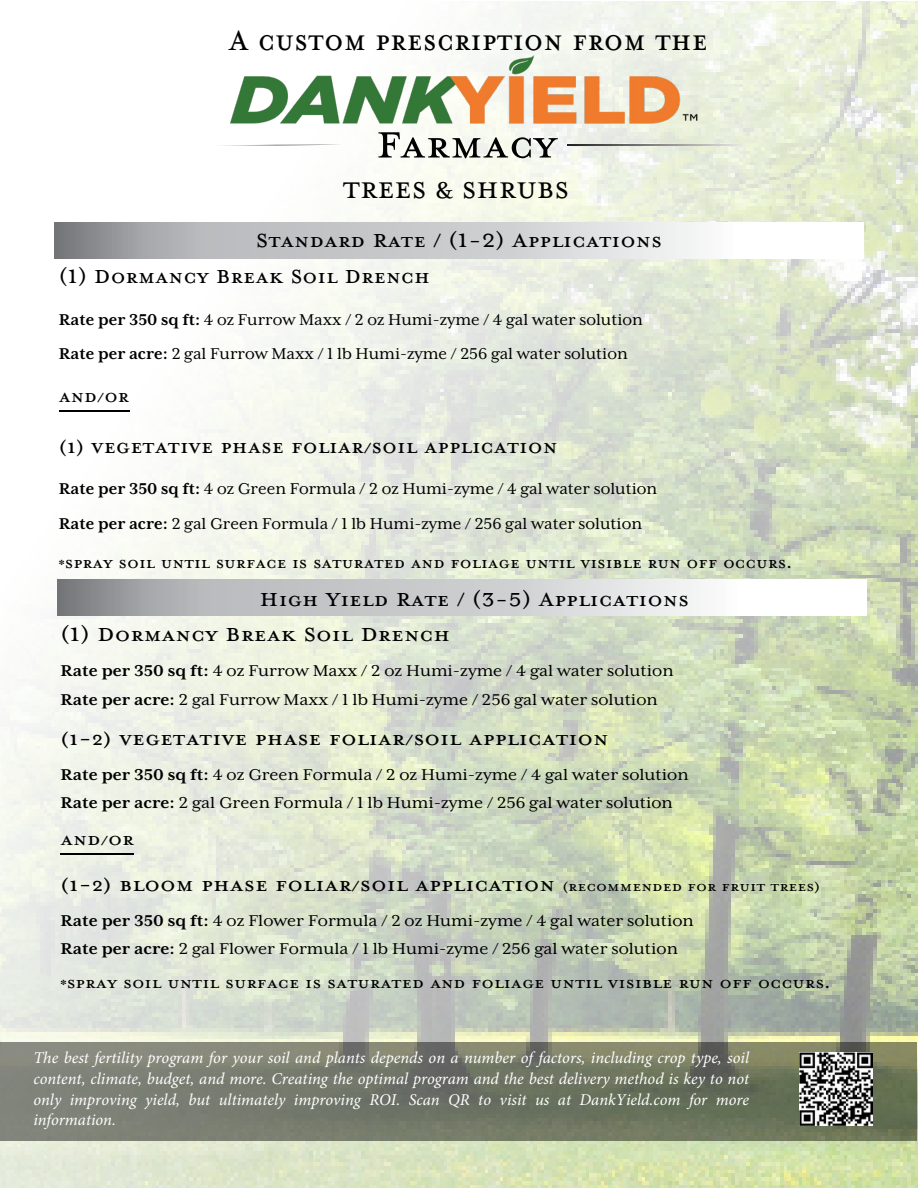
<style>
.page{position:relative;width:918px;height:1188px;background:#fff}
.page>*{position:absolute;margin:0;border:0;box-sizing:border-box;transform-origin:0 0}
.t1{font:58.2px "Mrs Eaves Petite Caps OT";color:#000}
.t2{font:43.8px "Mrs Eaves Petite Caps OT";color:#000;scale:.9 1}
.t3{font:36px "Mrs Eaves Petite Caps OT";color:#000}
.t4{font:30px "Mrs Eaves All Petite Caps OT";color:#000;scale:1.05 1}
.t5{font:30px "Mrs Eaves Petite Caps OT";color:#000}
.t6{font:30px "Mrs Eaves All Petite Caps OT";color:#000}
.t7{font:30px "Mrs Eaves Petite Caps OT";color:#000;scale:1.05 1}
.t8{font:27px "Mrs Eaves All Petite Caps OT";color:#000}
.t9{font:27px "Mrs Eaves All Petite Caps OT";color:#000;scale:1.05 1}
.t10{font:24px "Mrs Eaves All Petite Caps OT";color:#000}
.t11{font:24px "Mrs Eaves All Petite Caps OT";color:#000;scale:1.05 1}
.t12{font:18px/28.2px "Mrs Eaves XL Serif OT";color:#000;scale:1.05 1}
.t13{font:18px/34.5px "Mrs Eaves XL Serif OT";color:#000}
.t14{font:italic 16.5px/20.7px "Minion Pro";color:#fff;text-align:justify}
.s1{font-weight:700}
.s2{font-size:21px}
</style>
<div class="page">
<img style="left:0;top:2px;width:918px;height:1186px">
<svg style="left:54px;top:222px;width:810px;height:37px"></svg>
<svg style="left:57px;top:579px;width:810px;height:37px"></svg>
<svg style="left:567px;top:144px;width:173px;height:2px"></svg>
<svg style="left:211px;top:145px;width:131px;height:1px"></svg>
<img style="left:230px;top:56px;width:471px;height:74px">
<svg style="left:0;top:1042px;width:916px;height:99px;background:#757a69"></svg>
<img style="left:800px;top:1053px;width:72px;height:73px">
<hr style="left:59px;top:411px;width:70px;height:1px;background:#000">
<hr style="left:61px;top:854px;width:73px;height:1px;background:#000">
<h2 class="t2" style="left:228px;top:13px;width:534px">A custom prescription from the</h2>
<h1 class="t1" style="left:376px;top:109px;width:183px">Farmacy</h1>
<h3 class="t3" style="left:343px;top:168px;width:227px">TREES &amp; SHRUBS</h3>
<h3 class="t5" style="left:256px;top:222px;width:408px">Standard Rate / (1-2) Applications</h3>
<h3 class="t5" style="left:59px;top:258px;width:373px">(1) Dormancy Break Soil Drench</h3>
<p class="t13" style="left:59px;top:302px;width:585px"><span class="s1">Rate per 350 sq ft:</span> 4 oz Furrow Maxx / 2 oz Humi-zyme / 4 gal water solution<br><span class="s1">Rate per acre:</span> 2 gal Furrow Maxx / 1 lb Humi-zyme / 256 gal water solution</p>
<h3 class="t8" style="left:59px;top:384px;width:72px">AND/OR</h3>
<h3 class="t6" style="left:59px;top:433px;width:500px">(1) VEGETATIVE PHASE FOLIAR/SOIL APPLICATION</h3>
<p class="t13" style="left:59px;top:472px;width:600px"><span class="s1">Rate per 350 sq ft:</span> 4 oz Green Formula / 2 oz Humi-zyme / 4 gal water solution<br><span class="s1">Rate per acre:</span> 2 gal Green Formula / 1 lb Humi-zyme / 256 gal water solution</p>
<h3 class="t10" style="left:59px;top:552px;width:735px">*Spray soil until surface is saturated and foliage until visible run off occurs.</h3>
<h3 class="t5" style="left:260px;top:581px;width:431px">High Yield Rate / (3-5) Applications</h3>
<h3 class="t7" style="left:61px;top:616px;width:373px">(1) Dormancy Break Soil Drench</h3>
<p class="t12" style="left:61px;top:657px;width:585px"><span class="s1">Rate per 350 sq ft:</span> 4 oz Furrow Maxx / 2 oz Humi-zyme / 4 gal water solution<br><span class="s1">Rate per acre:</span> 2 gal Furrow Maxx / 1 lb Humi-zyme / 256 gal water solution</p>
<h3 class="t4" style="left:61px;top:725px;width:524px">(1-2) vegetative phase foliar/soil application</h3>
<p class="t12" style="left:61px;top:761px;width:600px"><span class="s1">Rate per 350 sq ft:</span> 4 oz Green Formula / 2 oz Humi-zyme / 4 gal water solution<br><span class="s1">Rate per acre:</span> 2 gal Green Formula / 1 lb Humi-zyme / 256 gal water solution</p>
<h3 class="t9" style="left:61px;top:827px;width:72px">and/or</h3>
<h3 class="t4" style="left:61px;top:870px;width:725px">(1-2) bloom phase foliar/soil application <span class="s2">(Recommended for fruit trees)</span></h3>
<p class="t12" style="left:61px;top:907px;width:605px"><span class="s1">Rate per 350 sq ft:</span> 4 oz Flower Formula / 2 oz Humi-zyme / 4 gal water solution<br><span class="s1">Rate per acre:</span> 2 gal Flower Formula / 1 lb Humi-zyme / 256 gal water solution</p>
<h3 class="t11" style="left:61px;top:972px;width:735px">*spray soil until surface is saturated and foliage until visible run off occurs.</h3>
<p class="t14" style="left:33px;top:1048px;width:717px">The best fertility program for your soil and plants depends on a number of factors, including crop type, soil content, climate, budget, and more. Creating the optimal program and the best delivery method is key to not only improving yield, but ultimately improving ROI. Scan QR to visit us at DankYield.com for more information.</p>
</div>
